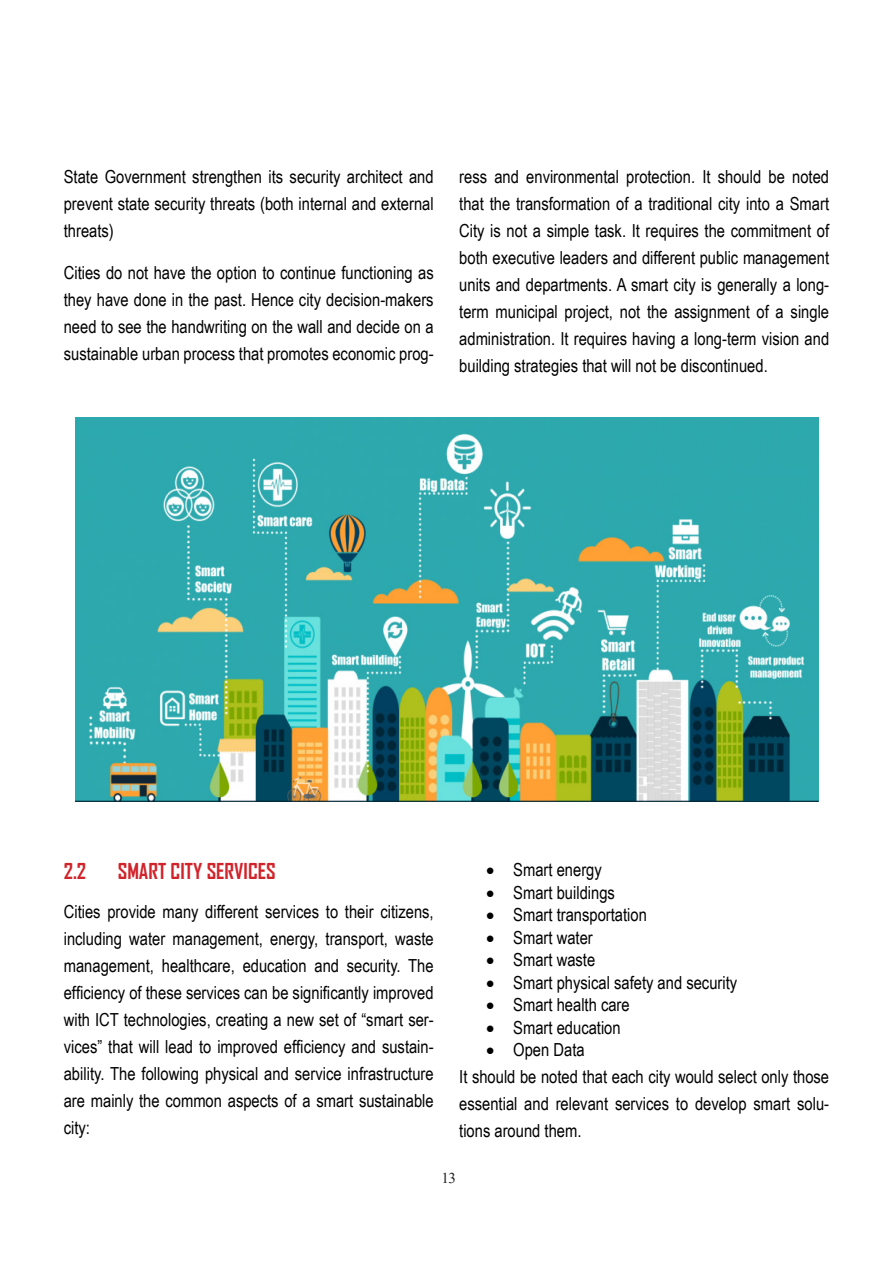
<style>
.page{position:relative;width:893px;height:1263px;background:#fff}
.page>*{position:absolute;margin:0;border:0;box-sizing:border-box;transform-origin:0 0}
.Heading_2{font:700 21px "Agency FB";color:#d1232a}
.t1{font:18px/27px "Arial Narrow";color:#000;text-align:justify}
.t2{font:15px "Times New Roman";color:#231f20}
</style>
<div class="page">
<img style="left:76px;top:418px;width:742px;height:383px">
<p class="t1" style="left:64px;top:163px;width:371px">State Government strengthen its security architect and prevent state security threats (both internal and external threats)</p>
<p class="t1" style="left:64px;top:259px;width:371px">Cities do not have the option to continue functioning as they have done in the past. Hence city decision-makers need to see the handwriting on the wall and decide on a sustainable urban process that promotes economic prog-</p>
<p class="t1" style="left:459px;top:163px;width:371px">ress and environmental protection. It should be noted that the transformation of a traditional city into a Smart City is not a simple task. It requires the commitment of both executive leaders and different public management units and departments. A smart city is generally a long&shy;term municipal project, not the assignment of a single administration. It requires having a long-term vision and building strategies that will not be discontinued.</p>
<p class="Heading_2" style="left:64px;top:858px;width:24px">2.2</p>
<p class="Heading_2" style="left:118px;top:858px;width:159px">SMART CITY SERVICES</p>
<p class="t1" style="left:64px;top:898px;width:371px">Cities provide many different services to their citizens, including water management, energy, transport, waste management, healthcare, education and security. The efficiency of these services can be significantly improved with ICT technologies, creating a new set of “smart ser&shy;vices” that will lead to improved efficiency and sustain&shy;ability. The following physical and service infrastructure are mainly the common aspects of a smart sustainable city:</p>
<p class="t1" style="left:486px;top:856px;width:117px">• Smart energy</p>
<p class="t1" style="left:486px;top:878px;width:130px">• Smart buildings</p>
<p class="t1" style="left:486px;top:901px;width:162px">• Smart transportation</p>
<p class="t1" style="left:486px;top:923px;width:108px">• Smart water</p>
<p class="t1" style="left:486px;top:946px;width:111px">• Smart waste</p>
<p class="t1" style="left:486px;top:968px;width:252px">• Smart physical safety and security</p>
<p class="t1" style="left:486px;top:991px;width:145px">• Smart health care</p>
<p class="t1" style="left:486px;top:1013px;width:136px">• Smart education</p>
<p class="t1" style="left:486px;top:1036px;width:100px">• Open Data</p>
<p class="t1" style="left:459px;top:1063px;width:371px">It should be noted that each city would select only those essential and relevant services to develop smart solu&shy;tions around them.</p>
<p class="t2" style="left:441px;top:1168px;width:16px">13</p>
</div>
